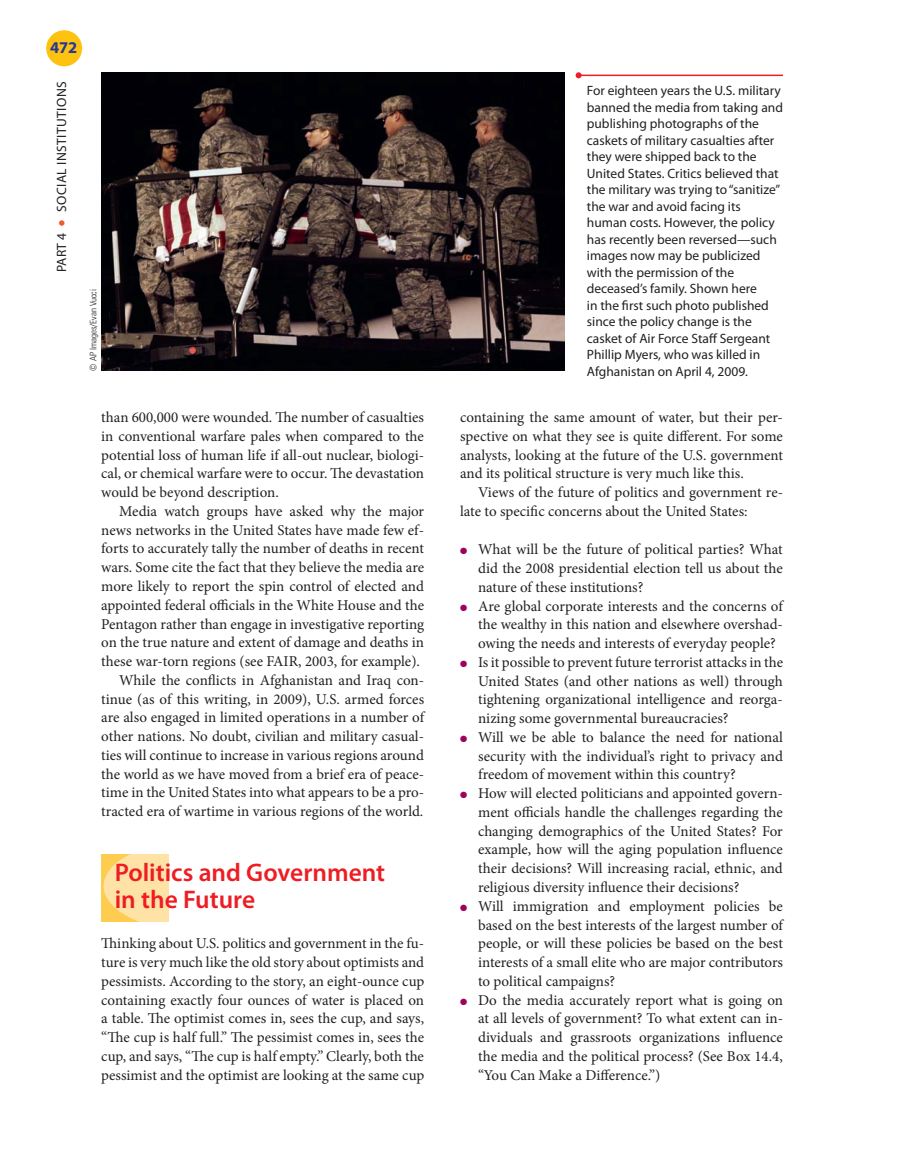
<style>
.page{position:relative;width:918px;height:1176px;background:#fff}
.page>*{position:absolute;margin:0;border:0;box-sizing:border-box;transform-origin:0 0}
.t1{font:600 25.5px/27px "Myriad Pro";color:#ee1d23}
.t2{font:700 16.5px "Myriad Pro";color:#273895}
.t3{font:15px/18.8px "Minion Pro";color:#231f20;text-align:justify}
.t4{font:13.5px/16.5px "Myriad Pro";color:#231f20}
.t5{font:13.5px "Myriad Pro";letter-spacing:.03em;color:#231f20}
.t6{font:300 condensed 9px "Univers LT Std";color:#231f20}
.s1{color:#f15929}
.s2{color:#9e015e}
</style>
<div class="page">
<div style="left:46px;top:30px;width:36px;height:36px;background:#fec210;border-radius:50%"></div>
<img style="left:101px;top:854px;width:68px;height:67px">
<img style="left:101px;top:72px;width:463px;height:298px">
<hr style="left:579px;top:75px;width:204px;height:1px;background:#ee1d23">
<svg style="left:576px;top:72px;width:6px;height:6px"></svg>
<p class="t2" style="left:50px;top:42px;width:29px">472</p>
<p class="t5" style="left:56px;top:272px;width:192px;rotate:-90deg">PART 4 <span class="s1">●</span> SOCIAL INSTITUTIONS</p>
<p class="t6" style="left:90px;top:370px;width:83px;rotate:-90deg">© AP Images/Evan Vucci</p>
<p class="t3" style="left:101px;top:409px;width:324px">than 600,000 were wounded. The number of casualties</p>
<p class="t3" style="left:101px;top:428px;width:324px">in conventional warfare pales when compared to the</p>
<p class="t3" style="left:101px;top:446px;width:324px">potential loss of human life if all-out nuclear, biologi-</p>
<p class="t3" style="left:101px;top:465px;width:324px">cal, or chemical warfare were to occur. The devastation</p>
<p class="t3" style="left:101px;top:484px;width:179px">would be beyond description.</p>
<p class="t3" style="left:119px;top:503px;width:306px">Media watch groups have asked why the major</p>
<p class="t3" style="left:101px;top:521px;width:324px">news networks in the United States have made few ef-</p>
<p class="t3" style="left:101px;top:540px;width:324px">forts to accurately tally the number of deaths in recent</p>
<p class="t3" style="left:101px;top:559px;width:324px">wars. Some cite the fact that they believe the media are</p>
<p class="t3" style="left:101px;top:578px;width:324px">more likely to report the spin control of elected and</p>
<p class="t3" style="left:101px;top:596px;width:324px">appointed federal officials in the White House and the</p>
<p class="t3" style="left:101px;top:615px;width:325px">Pentagon rather than engage in investigative reporting</p>
<p class="t3" style="left:101px;top:634px;width:324px">on the true nature and extent of damage and deaths in</p>
<p class="t3" style="left:101px;top:653px;width:320px">these war-torn regions (see FAIR, 2003, for example).</p>
<p class="t3" style="left:119px;top:671px;width:306px">While the conflicts in Afghanistan and Iraq con-</p>
<p class="t3" style="left:101px;top:690px;width:324px">tinue (as of this writing, in 2009), U.S. armed forces</p>
<p class="t3" style="left:101px;top:709px;width:324px">are also engaged in limited operations in a number of</p>
<p class="t3" style="left:101px;top:728px;width:324px">other nations. No doubt, civilian and military casual-</p>
<p class="t3" style="left:101px;top:746px;width:324px">ties will continue to increase in various regions around</p>
<p class="t3" style="left:101px;top:765px;width:324px">the world as we have moved from a brief era of peace-</p>
<p class="t3" style="left:101px;top:784px;width:324px">time in the United States into what appears to be a pro-</p>
<p class="t3" style="left:101px;top:803px;width:324px">tracted era of wartime in various regions of the world.</p>
<p class="t1" style="left:115px;top:860px;width:272px">Politics and Government in the Future</p>
<p class="t3" style="left:101px;top:935px;width:325px">Thinking about U.S. politics and government in the fu&shy;ture is very much like the old story about optimists and pessimists. According to the story, an eight-ounce cup containing exactly four ounces of water is placed on a table. The optimist comes in, sees the cup, and says, “The cup is half full.” The pessimist comes in, sees the cup, and says, “The cup is half empty.” Clearly, both the pessimist and the optimist are looking at the same cup</p>
<p class="t4" style="left:587px;top:83px;width:198px">For eighteen years the U.S. military banned the media from taking and publishing photographs of the caskets of military casualties after they were shipped back to the<br>United States. Critics believed that the military was trying to “sanitize” the war and avoid facing its human costs. However, the policy has recently been reversed—such images now may be publicized with the permission of the deceased’s family. Shown here<br>in the first such photo published since the policy change is the casket of Air Force Staff Sergeant<br>Phillip Myers, who was killed in<br>Afghanistan on April 4, 2009.</p>
<p class="t3" style="left:460px;top:409px;width:324px">containing the same amount of water, but their per-</p>
<p class="t3" style="left:460px;top:428px;width:324px">spective on what they see is quite different. For some</p>
<p class="t3" style="left:460px;top:446px;width:324px">analysts, looking at the future of the U.S. government</p>
<p class="t3" style="left:460px;top:465px;width:285px">and its political structure is very much like this.</p>
<p class="t3" style="left:478px;top:484px;width:306px">Views of the future of politics and government re-</p>
<p class="t3" style="left:460px;top:503px;width:289px">late to specific concerns about the United States:</p>
<p class="t3" style="left:478px;top:541px;width:306px;text-indent:-18px"><span class="s2">●</span> What will be the future of political parties? What did the 2008 presidential election tell us about the nature of these institutions?</p>
<p class="t3" style="left:478px;top:597px;width:306px;text-indent:-18px"><span class="s2">●</span> Are global corporate interests and the concerns of the wealthy in this nation and elsewhere overshad&shy;owing the needs and interests of everyday people?</p>
<p class="t3" style="left:478px;top:653px;width:307px;text-indent:-18px"><span class="s2">●</span> Is it possible to prevent future terrorist attacks in the United States (and other nations as well) through tightening organizational intelligence and reorga&shy;nizing some governmental bureaucracies?</p>
<p class="t3" style="left:478px;top:728px;width:306px;text-indent:-18px"><span class="s2">●</span> Will we be able to balance the need for national security with the individual’s right to privacy and freedom of movement within this country?</p>
<p class="t3" style="left:478px;top:785px;width:306px;text-indent:-18px"><span class="s2">●</span> How will elected politicians and appointed govern&shy;ment officials handle the challenges regarding the changing demographics of the United States? For example, how will the aging population influence their decisions? Will increasing racial, ethnic, and religious diversity influence their decisions?</p>
<p class="t3" style="left:478px;top:897px;width:306px;text-indent:-18px"><span class="s2">●</span> Will immigration and employment policies be based on the best interests of the largest number of people, or will these policies be based on the best interests of a small elite who are major contributors to political campaigns?</p>
<p class="t3" style="left:478px;top:991px;width:306px;text-indent:-18px"><span class="s2">●</span> Do the media accurately report what is going on at all levels of government? To what extent can in&shy;dividuals and grassroots organizations influence the media and the political process? (See Box 14.4, “You Can Make a Difference.”)</p>
</div>
